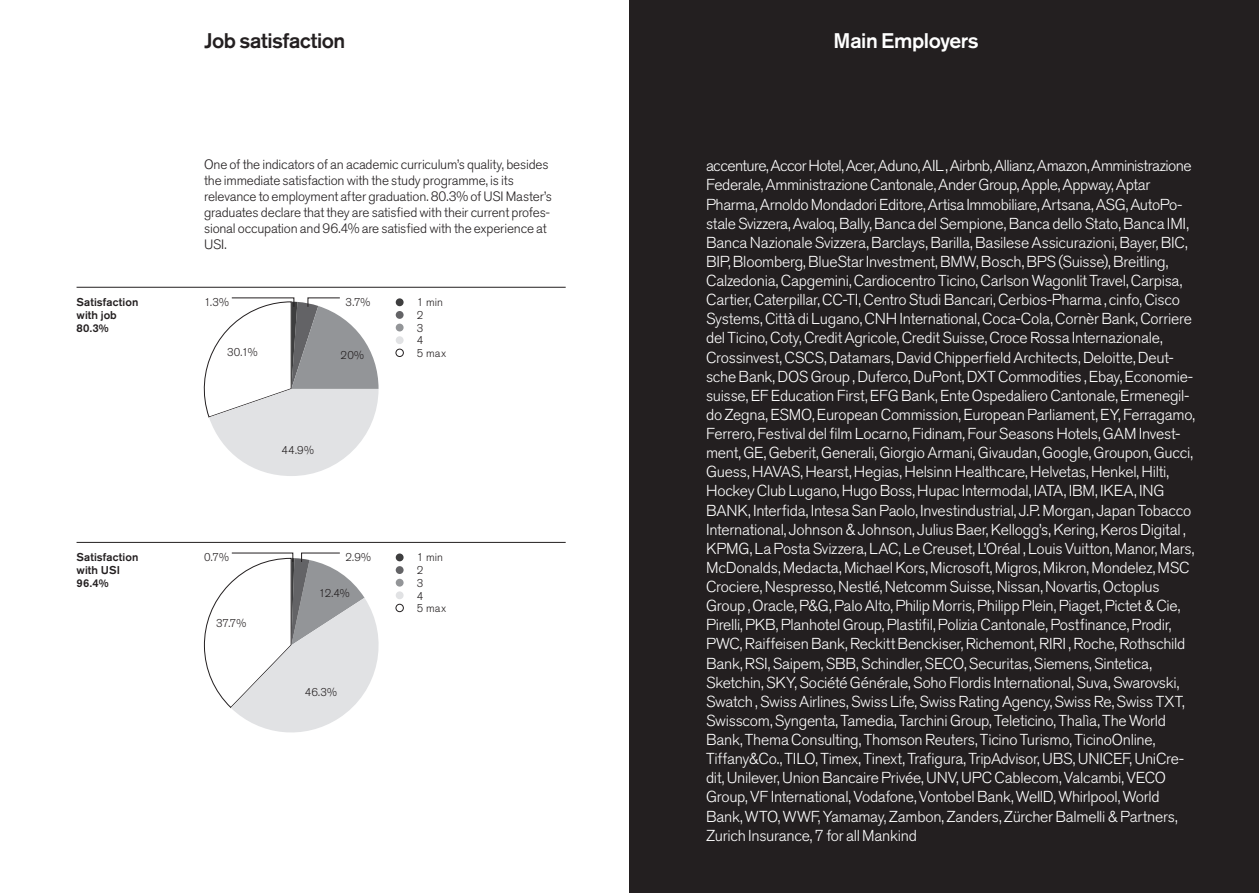
<style>
.page{position:relative;width:1259px;height:893px;background:#fff}
.page>*{position:absolute;margin:0;border:0;box-sizing:border-box;transform-origin:0 0}
._14_pt_Akzidenz_medi{font:500 21px "Akzidenz Grotesk Pro";letter-spacing:-.015em;color:#231f20}
._14_pt_Akzidenz_medi-2{font:500 21px "Akzidenz Grotesk Pro";letter-spacing:-.02em;color:#fff}
._14_pt_Akzidenz_medi-3{font:300 15.75px/19.2px "Akzidenz Grotesk Pro";letter-spacing:-.015em;color:#fff}
._9_pt_Akzidenz_light{font:300 13.5px/15.9px "Akzidenz Grotesk Pro";letter-spacing:-.015em;color:#231f20}
._7_5_pt_Akzidenz_lig{font:300 11.25px "Akzidenz Grotesk Pro";letter-spacing:.01em;color:#231f20}
._7_5_pt_Akzidenz_med{font:500 11.25px "Akzidenz Grotesk Pro";letter-spacing:.01em;color:#231f20}
</style>
<div class="page">
<div style="left:629px;top:0;width:630px;height:893px;background:#231f20"></div>
<hr style="left:77px;top:542px;width:489px;height:1px;background:#231f20">
<hr style="left:77px;top:287px;width:489px;height:1px;background:#231f20">
<div style="left:396px;top:298px;width:7px;height:8px;background:#3e3e3f;border-radius:50%"></div>
<div style="left:396px;top:311px;width:7px;height:8px;background:#636366;border-radius:50%"></div>
<div style="left:396px;top:324px;width:7px;height:7px;background:#939598;border-radius:50%"></div>
<div style="left:396px;top:336px;width:7px;height:8px;background:#e1e2e4;border-radius:50%"></div>
<div style="left:396px;top:349px;width:7px;height:8px;border:1px solid #231f20;border-radius:50%"></div>
<div style="left:396px;top:553px;width:7px;height:8px;background:#3e3e3f;border-radius:50%"></div>
<div style="left:396px;top:566px;width:7px;height:8px;background:#636366;border-radius:50%"></div>
<div style="left:396px;top:579px;width:7px;height:8px;background:#939598;border-radius:50%"></div>
<div style="left:396px;top:591px;width:7px;height:8px;background:#e1e2e4;border-radius:50%"></div>
<div style="left:396px;top:604px;width:7px;height:8px;border:1px solid #231f20;border-radius:50%"></div>
<svg style="left:203px;top:297px;width:175px;height:179px"></svg>
<svg style="left:204px;top:553px;width:175px;height:180px"></svg>
<p class="_7_5_pt_Akzidenz_med" style="left:77px;top:295px;width:63px">Satisfaction</p>
<p class="_7_5_pt_Akzidenz_med" style="left:77px;top:308px;width:42px">with job</p>
<p class="_7_5_pt_Akzidenz_med" style="left:77px;top:320px;width:34px">80.3%</p>
<p class="_7_5_pt_Akzidenz_med" style="left:77px;top:550px;width:63px">Satisfaction</p>
<p class="_7_5_pt_Akzidenz_med" style="left:77px;top:563px;width:45px">with USI</p>
<p class="_7_5_pt_Akzidenz_med" style="left:77px;top:575px;width:33px">96.4%</p>
<p class="_14_pt_Akzidenz_medi" style="left:204px;top:27px;width:143px">Job satisfaction</p>
<p class="_9_pt_Akzidenz_light" style="left:204px;top:156px;width:349px">One of the indicators of an academic curriculum’s quality, besides the immediate satisfaction with the study programme, is its relevance to employment after graduation. 80.3% of USI Master’s graduates declare that they are satisfied with their current profes&shy;sional occupation and 96.4% are satisfied with the experience at USI.</p>
<p class="_7_5_pt_Akzidenz_lig" style="left:204px;top:295px;width:26px">1.3%</p>
<p class="_7_5_pt_Akzidenz_lig" style="left:227px;top:345px;width:32px">30.1%</p>
<p class="_7_5_pt_Akzidenz_lig" style="left:345px;top:295px;width:26px">3.7%</p>
<p class="_7_5_pt_Akzidenz_lig" style="left:341px;top:347px;width:25px">20%</p>
<p class="_7_5_pt_Akzidenz_lig" style="left:417px;top:295px;width:28px">1 min</p>
<p class="_7_5_pt_Akzidenz_lig" style="left:417px;top:308px;width:8px">2</p>
<p class="_7_5_pt_Akzidenz_lig" style="left:417px;top:320px;width:8px">3</p>
<p class="_7_5_pt_Akzidenz_lig" style="left:417px;top:333px;width:8px">4</p>
<p class="_7_5_pt_Akzidenz_lig" style="left:417px;top:346px;width:31px">5 max</p>
<p class="_7_5_pt_Akzidenz_lig" style="left:281px;top:443px;width:34px">44.9%</p>
<p class="_7_5_pt_Akzidenz_lig" style="left:204px;top:550px;width:26px">0.7%</p>
<p class="_7_5_pt_Akzidenz_lig" style="left:345px;top:550px;width:27px">2.9%</p>
<p class="_7_5_pt_Akzidenz_lig" style="left:319px;top:586px;width:32px">12.4%</p>
<p class="_7_5_pt_Akzidenz_lig" style="left:417px;top:550px;width:28px">1 min</p>
<p class="_7_5_pt_Akzidenz_lig" style="left:417px;top:563px;width:8px">2</p>
<p class="_7_5_pt_Akzidenz_lig" style="left:417px;top:575px;width:8px">3</p>
<p class="_7_5_pt_Akzidenz_lig" style="left:417px;top:588px;width:8px">4</p>
<p class="_7_5_pt_Akzidenz_lig" style="left:417px;top:601px;width:31px">5 max</p>
<p class="_7_5_pt_Akzidenz_lig" style="left:216px;top:616px;width:32px">37.7%</p>
<p class="_7_5_pt_Akzidenz_lig" style="left:305px;top:684px;width:34px">46.3%</p>
<p class="_14_pt_Akzidenz_medi-2" style="left:833px;top:27px;width:147px">Main Employers</p>
<p class="_14_pt_Akzidenz_medi-3" style="left:706px;top:156px;width:490px">accenture, Accor Hotel, Acer, Aduno, AIL , Airbnb, Allianz, Amazon, Amministrazione Federale, Amministrazione Cantonale, Ander Group, Apple, Appway, Aptar Pharma, Arnoldo Mondadori Editore, Artisa Immobiliare, Artsana, ASG, AutoPo&shy;stale Svizzera, Avaloq, Bally, Banca del Sempione, Banca dello Stato, Banca IMI, Banca Nazionale Svizzera, Barclays, Barilla, Basilese Assicurazioni, Bayer, BIC, BIP, Bloomberg, BlueStar Investment, BMW, Bosch, BPS (Suisse), Breitling, Calzedonia, Capgemini, Cardiocentro Ticino, Carlson Wagonlit Travel, Carpisa, Cartier, Caterpillar, CC-TI, Centro Studi Bancari, Cerbios-Pharma , cinfo, Cisco Systems, Città di Lugano, CNH International, Coca-Cola, Cornèr Bank, Corriere del Ticino, Coty, Credit Agricole, Credit Suisse, Croce Rossa Internazionale, Crossinvest, CSCS, Datamars, David Chipperfield Architects, Deloitte, Deut&shy;sche Bank, DOS Group , Duferco, DuPont, DXT Commodities , Ebay, Economie&shy;suisse, EF Education First, EFG Bank, Ente Ospedaliero Cantonale, Ermenegil&shy;do Zegna, ESMO, European Commission, European Parliament, EY, Ferragamo, Ferrero, Festival del film Locarno, Fidinam, Four Seasons Hotels, GAM Invest&shy;ment, GE, Geberit, Generali, Giorgio Armani, Givaudan, Google, Groupon, Gucci, Guess, HAVAS, Hearst, Hegias, Helsinn Healthcare, Helvetas, Henkel, Hilti, Hockey Club Lugano, Hugo Boss, Hupac Intermodal, IATA, IBM, IKEA, ING BANK, Interfida, Intesa San Paolo, Investindustrial, J.P. Morgan, Japan Tobacco International, Johnson &amp; Johnson, Julius Baer, Kellogg’s, Kering, Keros Digital , KPMG, La Posta Svizzera, LAC, Le Creuset, L’Oréal , Louis Vuitton, Manor, Mars, McDonalds, Medacta, Michael Kors, Microsoft, Migros, Mikron, Mondelez, MSC Crociere, Nespresso, Nestlé, Netcomm Suisse, Nissan, Novartis, Octoplus Group , Oracle, P&amp;G, Palo Alto, Philip Morris, Philipp Plein, Piaget, Pictet &amp; Cie, Pirelli, PKB, Planhotel Group, Plastifil, Polizia Cantonale, Postfinance, Prodir, PWC, Raiffeisen Bank, Reckitt Benckiser, Richemont, RIRI , Roche, Rothschild Bank, RSI, Saipem, SBB, Schindler, SECO, Securitas, Siemens, Sintetica, Sketchin, SKY, Société Générale, Soho Flordis International, Suva, Swarovski, Swatch , Swiss Airlines, Swiss Life, Swiss Rating Agency, Swiss Re, Swiss TXT, Swisscom, Syngenta, Tamedia, Tarchini Group, Teleticino, Thalìa, The World Bank, Thema Consulting, Thomson Reuters, Ticino Turismo, TicinoOnline, Tiffany&amp;Co., TILO, Timex, Tinext, Trafigura, TripAdvisor, UBS, UNICEF, UniCre&shy;dit, Unilever, Union Bancaire Privée, UNV, UPC Cablecom, Valcambi, VECO Group, VF International, Vodafone, Vontobel Bank, WellD, Whirlpool, World Bank, WTO, WWF, Yamamay, Zambon, Zanders, Zürcher Balmelli &amp; Partners, Zurich Insurance, 7 for all Mankind</p>
</div>
